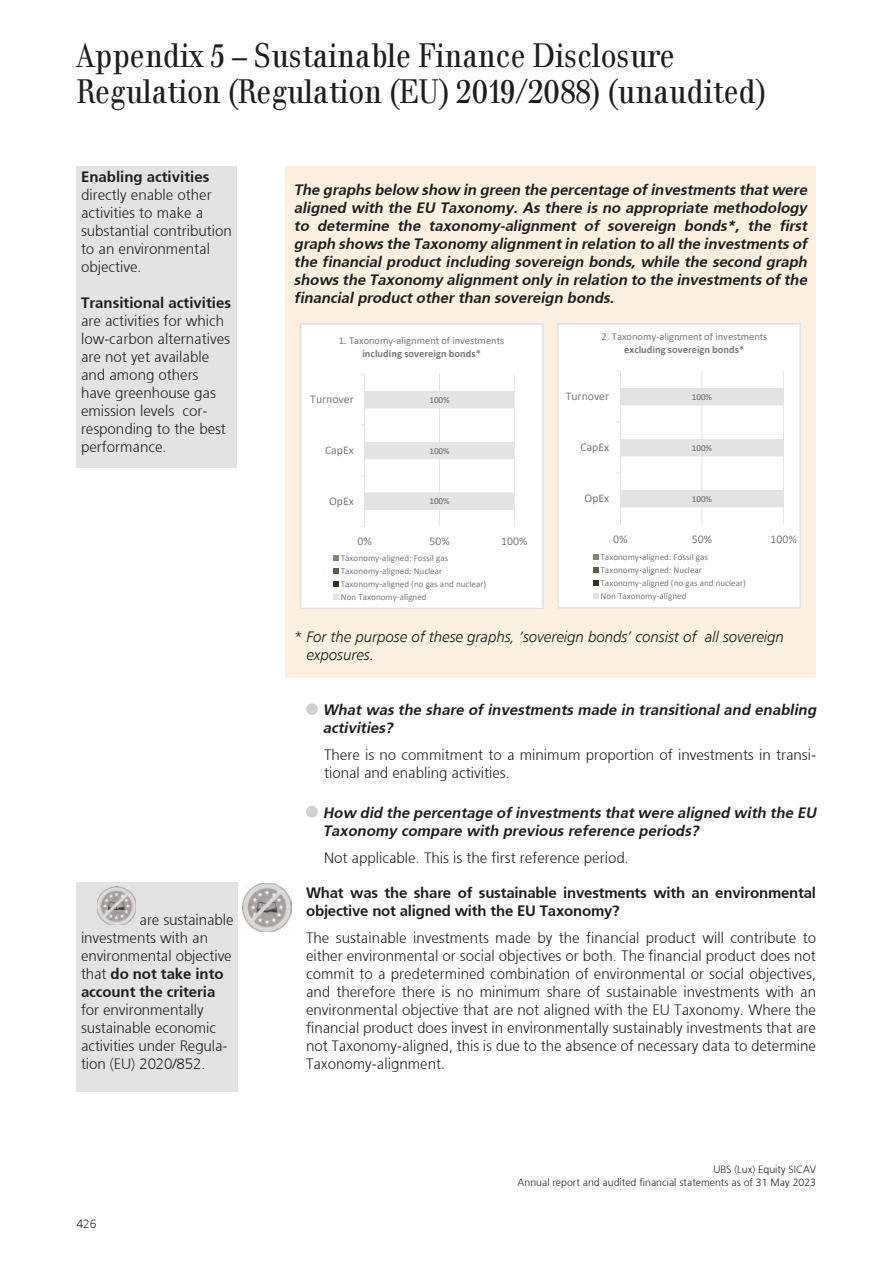
<style>
.page{position:relative;width:893px;height:1263px;background:#fff}
.page>*{position:absolute;margin:0;border:0;box-sizing:border-box;transform-origin:0 0}
.t1{font:33px/36px "UBS Headline";color:#1d1e1f}
.t2{font:300 15px/18px "Frutiger 45";color:#1d1e1f}
.t3{font:italic 300 15px/18px "Frutiger 45";color:#1d1e1f}
.t4{font:300 15px/18px "Frutiger 45";letter-spacing:-.015em;color:#1d1e1f}
.t5{font:italic 300 15px/18px "Frutiger 45";color:#1d1e1f}
.t6{font:300 12px "Frutiger 45";color:#1d1e1f}
.t7{font:11.7px "Calibri";color:#7b7b7c}
.t8{font:300 10.5px/13.5px "Frutiger 45";color:#1d1e1f;text-align:right}
.t9{font:10.5px "Calibri";color:#7b7b7c}
.t10{font:700 10.5px "Calibri";color:#7b7b7c}
.t11{font:9.15px/13px "Calibri";letter-spacing:.005em;color:#7b7b7c}
.t12{font:9.15px "Calibri";letter-spacing:-.005em;color:#636464}
.s1{font-style:inherit}
</style>
<div class="page">
<div style="left:76px;top:166px;width:161px;height:302px;background:#e3e3e3"></div>
<svg style="left:306px;top:703px;width:12px;height:12px"></svg>
<svg style="left:306px;top:806px;width:12px;height:12px"></svg>
<img style="left:243px;top:883px;width:48px;height:49px">
<div style="left:285px;top:166px;width:531px;height:511px;background:#fcf0e0"></div>
<svg style="left:557px;top:323px;width:244px;height:285px;background:#f3f3f3"></svg>
<svg style="left:300px;top:323px;width:244px;height:286px;background:#e9e9e9"></svg>
<svg style="left:302px;top:325px;width:239px;height:282px;background:#fbfbfb"></svg>
<svg style="left:559px;top:325px;width:238px;height:276px;background:#fbfbfa"></svg>
<div style="left:76px;top:882px;width:162px;height:209px;background:#e3e3e3"></div>
<img style="left:97px;top:887px;width:39px;height:38px">
<h1 class="t1" style="left:76px;top:37px;width:691px">Appendix 5 – Sustainable Finance Disclosure<br>Regulation (Regulation (EU) 2019/2088) (unaudited)</h1>
<p class="t4" style="left:81px;top:168px;width:130px">Enabling activities</p>
<p class="t2" style="left:81px;top:186px;width:152px">directly enable other activities to make a substantial contribution to an environmental objective.</p>
<p class="t4" style="left:81px;top:294px;width:151px">Transitional activities</p>
<p class="t2" style="left:81px;top:312px;width:151px">are activities for which low-carbon alternatives are not yet available and among others have greenhouse gas emission levels cor&shy;responding to the best performance.</p>
<p class="t2" style="left:81px;top:911px;width:154px;text-indent:59px">are sustainable investments with an environmental objective that <span class="s1">do not take into account the criteria</span></p>
<p class="t2" style="left:81px;top:1001px;width:148px">for environmentally sustainable economic activities under Regula&shy;tion (EU) 2020/852.</p>
<p class="t6" style="left:76px;top:1218px;width:22px">426</p>
<p class="t3" style="left:294px;top:181px;width:518px;text-align:justify">The graphs below show in green the percentage ofinvestments thatwere aligned with the EU Taxonomy. As there is no appropriate methodology to determine the taxonomy-alignment of sovereign bonds*, the first graph shows the Taxonomy alignmentin relation to allthe investments of the financial product including sovereign bonds, while the second graph shows the Taxonomy alignmentonly in relation to the investments ofthe financial product other than sovereign bonds.</p>
<p class="t9" style="left:339px;top:336px;width:167px">1. Taxonomy-alignment of investments</p>
<p class="t10" style="left:362px;top:349px;width:120px">including sovereign bonds*</p>
<p class="t9" style="left:601px;top:332px;width:167px">2. Taxonomy-alignment of investments</p>
<p class="t10" style="left:624px;top:345px;width:121px">excluding sovereign bonds*</p>
<p class="t7" style="left:310px;top:394px;width:45px">Turnover</p>
<p class="t12" style="left:429px;top:396px;width:22px">100%</p>
<p class="t7" style="left:566px;top:391px;width:45px">Turnover</p>
<p class="t12" style="left:692px;top:393px;width:22px">100%</p>
<p class="t7" style="left:325px;top:445px;width:30px">CapEx</p>
<p class="t12" style="left:429px;top:447px;width:22px">100%</p>
<p class="t7" style="left:580px;top:442px;width:30px">CapEx</p>
<p class="t12" style="left:692px;top:444px;width:22px">100%</p>
<p class="t7" style="left:329px;top:496px;width:26px">OpEx</p>
<p class="t12" style="left:429px;top:498px;width:22px">100%</p>
<p class="t7" style="left:584px;top:493px;width:26px">OpEx</p>
<p class="t12" style="left:692px;top:495px;width:22px">100%</p>
<p class="t7" style="left:358px;top:536px;width:16px">0%</p>
<p class="t7" style="left:429px;top:536px;width:22px">50%</p>
<p class="t7" style="left:501px;top:536px;width:28px">100%</p>
<p class="t7" style="left:613px;top:534px;width:16px">0%</p>
<p class="t7" style="left:692px;top:534px;width:22px">50%</p>
<p class="t7" style="left:770px;top:534px;width:28px">100%</p>
<p class="t11" style="left:341px;top:552px;width:147px">Taxonomy-aligned: Fossil gas<br>Taxonomy-aligned: Nuclear<br>Taxonomy-aligned (no gas and nuclear)<br>Non Taxonomy-aligned</p>
<p class="t11" style="left:600px;top:551px;width:147px">Taxonomy-aligned: Fossil gas<br>Taxonomy-aligned: Nuclear<br>Taxonomy-aligned (no gas and nuclear)<br>Non Taxonomy-aligned</p>
<p class="t5" style="left:306px;top:628px;width:479px;text-indent:-13px">* For the purpose of these graphs, ‘sovereign bonds’ consist of all sovereign exposures.</p>
<p class="t3" style="left:323px;top:701px;width:498px">What was the share of investments made in transitional and enabling activities?</p>
<p class="t2" style="left:324px;top:746px;width:493px">There is no commitment to a minimum proportion of investments in transi&shy;tional and enabling activities.</p>
<p class="t3" style="left:323px;top:803px;width:498px">How did the percentage of investments that were aligned with the EU<br>Taxonomy compare with previous reference periods?</p>
<p class="t2" style="left:324px;top:848px;width:306px">Not applicable. This is the first reference period.</p>
<p class="t4" style="left:306px;top:884px;width:511px">What was the share of sustainable investments with an environmental objective not aligned with the EU Taxonomy?</p>
<p class="t2" style="left:306px;top:929px;width:511px;text-align:justify">The sustainable investments made by the financial product will contribute to either environmental or social objectives or both. The financial product does not commit to a predetermined combination of environmental or social objectives, and therefore there is no minimum share of sustainable investments with an environmental objective that are not aligned with the EU Taxonomy. Where the financial product does invest in environmentally sustainably investments that are not Taxonomy-aligned, this is due to the absence of necessary data to determine Taxonomy-alignment.</p>
<p class="t8" style="left:518px;top:1162px;width:300px">UBS (Lux) Equity SICAV<br>Annual report and audited financial statements as of 31 May 2023</p>
</div>
